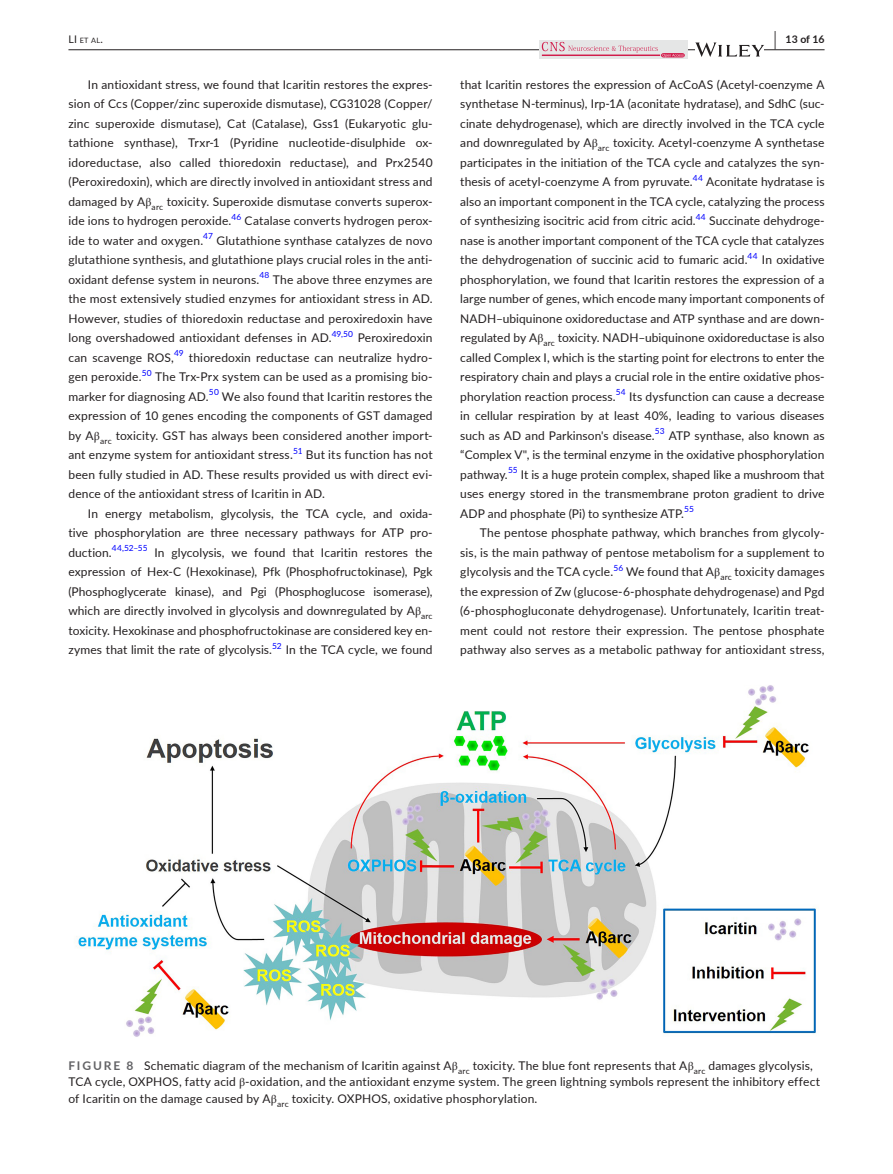
<style>
.page{position:relative;width:893px;height:1174px;background:#fff}
.page>*{position:absolute;margin:0;border:0;box-sizing:border-box;transform-origin:0 0}
.t1{font:12px/19.5px "Lato";letter-spacing:.01em;color:#231f20;text-align:justify}
.t2{font:700 10.5px "Lato";color:#231f20}
.t3{font:8.4px "Lato";letter-spacing:.015em;color:#00f}
.t4{font:7.35px "Lato";color:#231f20}
.s1{font-size:10.5px}
.s2{font-size:19.5px}
.s3{font-family:"STIX"}
.s4{font-weight:700;color:#636366}
</style>
<div class="page">
<hr style="left:68px;top:49px;width:756px;height:1px;background:#231f20">
<div style="left:539px;top:40px;width:149px;height:19px;background:#e5e6e6"></div>
<svg style="left:542px;top:42px;width:142px;height:15px"></svg>
<svg style="left:695px;top:42px;width:69px;height:15px"></svg>
<img style="left:78px;top:685px;width:739px;height:352px">
<p class="t4" style="left:68px;top:35px;width:36px"><span class="s1">LI</span> et al<span class="s1">.</span></p>
<p class="t2" style="left:774px;top:31px;width:52px"><span class="s2">|</span> 13 of 16</p>
<p class="t1" style="left:68px;top:74px;width:366px;text-indent:20px">In antioxidant stress, we found that Icaritin restores the expres&shy;sion of Ccs (Copper/zinc superoxide dismutase), CG31028 (Copper/ zinc superoxide dismutase), Cat (Catalase), Gss1 (Eukaryotic glu&shy;tathione synthase), Trxr-1 (Pyridine nucleotide-disulphide ox&shy;idoreductase, also called thioredoxin reductase), and Prx2540 (Peroxiredoxin), which are directly involved in antioxidant stress and damaged by A<span class="s3">β</span><sub>arc</sub> toxicity. Superoxide dismutase converts superox&shy;ide ions to hydrogen peroxide.</p>
<p class="t1" style="left:460px;top:74px;width:366px">that Icaritin restores the expression of AcCoAS (Acetyl-coenzyme A synthetase N-terminus), Irp-1A (aconitate hydratase), and SdhC (suc&shy;cinate dehydrogenase), which are directly involved in the TCA cycle and downregulated by A<span class="s3">β</span><sub>arc</sub> toxicity. Acetyl-coenzyme A synthetase participates in the initiation of the TCA cycle and catalyzes the syn&shy;thesis of acetyl-coenzyme A from pyruvate.</p>
<p class="t3" style="left:693px;top:172px;width:12px">44</p>
<p class="t1" style="left:460px;top:171px;width:366px;text-indent:246px">Aconitate hydratase is also an important component in the TCA cycle, catalyzing the process of synthesizing isocitric acid from citric acid.</p>
<p class="t3" style="left:231px;top:211px;width:12px">46</p>
<p class="t1" style="left:245px;top:210px;width:190px">Catalase converts hydrogen perox-</p>
<p class="t3" style="left:696px;top:211px;width:12px">44</p>
<p class="t1" style="left:460px;top:210px;width:366px;text-indent:249px">Succinate dehydroge&shy;nase is another important component of the TCA cycle that catalyzes the dehydrogenation of succinic acid to fumaric acid.</p>
<p class="t1" style="left:68px;top:230px;width:136px">ide to water and oxygen.</p>
<p class="t3" style="left:203px;top:230px;width:11px">47</p>
<p class="t1" style="left:68px;top:230px;width:366px;text-indent:148px">Glutathione synthase catalyzes de novo glutathione synthesis, and glutathione plays crucial roles in the anti&shy;oxidant defense system in neurons.</p>
<p class="t3" style="left:747px;top:250px;width:12px">44</p>
<p class="t1" style="left:460px;top:249px;width:366px;text-indent:302px">In oxidative phosphorylation, we found that Icaritin restores the expression of a large number of genes, which encode many important components of NADH–ubiquinone oxidoreductase and ATP synthase and are down&shy;regulated by A<span class="s3">β</span><sub>arc</sub> toxicity. NADH–ubiquinone oxidoreductase is also called Complex I, which is the starting point for electrons to enter the respiratory chain and plays a crucial role in the entire oxidative phos&shy;phorylation reaction process.</p>
<p class="t3" style="left:259px;top:269px;width:12px">48</p>
<p class="t1" style="left:68px;top:269px;width:366px;text-indent:204px">The above three enzymes are the most extensively studied enzymes for antioxidant stress in AD.<br>However, studies of thioredoxin reductase and peroxiredoxin have long overshadowed antioxidant defenses in AD.</p>
<p class="t3" style="left:332px;top:328px;width:23px">49,50</p>
<p class="t1" style="left:358px;top:327px;width:76px">Peroxiredoxin</p>
<p class="t1" style="left:68px;top:347px;width:107px">can scavenge ROS,</p>
<p class="t3" style="left:174px;top:347px;width:11px">49</p>
<p class="t1" style="left:189px;top:347px;width:245px">thioredoxin reductase can neutralize hydro-</p>
<p class="t1" style="left:68px;top:366px;width:75px">gen peroxide.</p>
<p class="t3" style="left:142px;top:367px;width:11px">50</p>
<p class="t1" style="left:68px;top:366px;width:366px;text-indent:87px">The Trx-Prx system can be used as a promising bio&shy;marker for diagnosing AD.</p>
<p class="t3" style="left:209px;top:386px;width:11px">50</p>
<p class="t1" style="left:68px;top:386px;width:366px;text-indent:153px">We also found that Icaritin restores the expression of 10 genes encoding the components of GST damaged by A<span class="s3">β</span><sub>arc</sub> toxicity. GST has always been considered another import&shy;ant enzyme system for antioxidant stress.</p>
<p class="t3" style="left:616px;top:386px;width:11px">54</p>
<p class="t1" style="left:460px;top:386px;width:366px;text-indent:169px">Its dysfunction can cause a decrease in cellular respiration by at least 40%, leading to various diseases such as AD and Parkinson's disease.</p>
<p class="t3" style="left:655px;top:425px;width:11px">53</p>
<p class="t1" style="left:460px;top:425px;width:366px;text-indent:208px">ATP synthase, also known as “Complex V", is the terminal enzyme in the oxidative phosphorylation pathway.</p>
<p class="t3" style="left:293px;top:445px;width:11px">51</p>
<p class="t1" style="left:68px;top:444px;width:366px;text-indent:237px">But its function has not been fully studied in AD. These results provided us with direct evi&shy;dence of the antioxidant stress of Icaritin in AD.</p>
<p class="t1" style="left:68px;top:503px;width:366px;text-indent:20px">In energy metabolism, glycolysis, the TCA cycle, and oxida&shy;tive phosphorylation are three necessary pathways for ATP pro&shy;duction.</p>
<p class="t3" style="left:508px;top:464px;width:11px">55</p>
<p class="t1" style="left:460px;top:464px;width:366px;text-indent:60px">It is a huge protein complex, shaped like a mushroom that uses energy stored in the transmembrane proton gradient to drive ADP and phosphate (Pi) to synthesize ATP.</p>
<p class="t3" style="left:684px;top:503px;width:11px">55</p>
<p class="t1" style="left:460px;top:522px;width:366px;text-indent:20px">The pentose phosphate pathway, which branches from glycoly&shy;sis, is the main pathway of pentose metabolism for a supplement to glycolysis and the TCA cycle.</p>
<p class="t3" style="left:112px;top:542px;width:37px">44,52–55</p>
<p class="t1" style="left:68px;top:542px;width:366px;text-indent:86px">In glycolysis, we found that Icaritin restores the expression of Hex-C (Hexokinase), Pfk (Phosphofructokinase), Pgk (Phosphoglycerate kinase), and Pgi (Phosphoglucose isomerase), which are directly involved in glycolysis and downregulated by A<span class="s3">β</span><sub>arc </sub>toxicity. Hexokinase and phosphofructokinase are considered key en&shy;zymes that limit the rate of glycolysis.</p>
<p class="t3" style="left:614px;top:562px;width:11px">56</p>
<p class="t1" style="left:460px;top:561px;width:366px;text-indent:166px">We found that A<span class="s3">β</span><sub>arc</sub> toxicity damages the expression of Zw (glucose-6-phosphate dehydrogenase) and Pgd (6-phosphogluconate dehydrogenase). Unfortunately, Icaritin treat&shy;ment could not restore their expression. The pentose phosphate pathway also serves as a metabolic pathway for antioxidant stress,</p>
<p class="t3" style="left:272px;top:640px;width:11px">52</p>
<p class="t1" style="left:286px;top:639px;width:148px">In the TCA cycle, we found</p>
<p class="t1" style="left:68px;top:1056px;width:753px;line-height:16.5px;text-align:left"><span class="s4">FIGURE 8</span> Schematic diagram of the mechanism of Icaritin against A<span class="s3">β</span><sub>arc</sub> toxicity. The blue font represents that A<span class="s3">β</span><sub>arc</sub> damages glycolysis,<br>TCA cycle, OXPHOS, fatty acid <span class="s3">β</span>-oxidation, and the antioxidant enzyme system. The green lightning symbols represent the inhibitory effect of Icaritin on the damage caused by A<span class="s3">β</span><sub>arc</sub> toxicity. OXPHOS, oxidative phosphorylation.</p>
</div>
